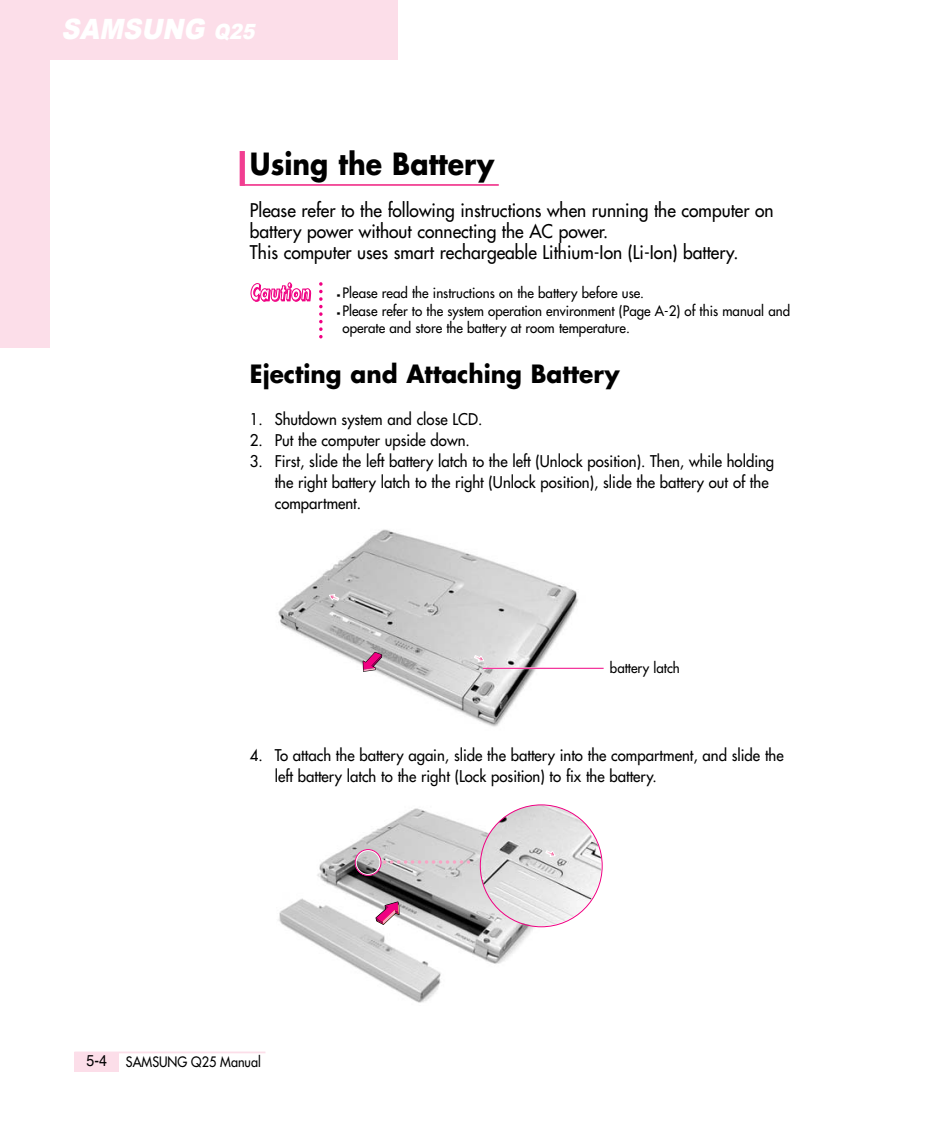
<style>
.page{position:relative;width:928px;height:1126px;background:#fff}
.page>*{position:absolute;margin:0;border:0;box-sizing:border-box;transform-origin:0 0}
.t1{font:700 29.75px "Futura";color:#000;scale:.9 1}
.t2{font:italic 900 28px "Arial";color:#fff;scale:.9 1}
.t3{font:700 24.5px "Futura";color:#000;scale:.95 1}
.t4{font:italic 700 21px "Futura";letter-spacing:.07em;color:#f00082;scale:.65 1}
.t5{font:18.38px/21px "Futura";color:#000;scale:.95 1}
.t6{font:15.75px/21px "Futura";color:#000;scale:.95 1}
.t7{font:14px/17.5px "Futura";color:#000;scale:.95 1}
.t8{font:14px "Futura";color:#000;scale:.9 1}
.s1{font-size:21px}
.s2{font-family:"Helvetica";font-size:15.75px}
</style>
<div class="page">
<div style="left:0;top:0;width:50px;height:347px;background:#fcdee9"></div>
<div style="left:0;top:0;width:397px;height:60px;background:#fcdee9"></div>
<div style="left:74px;top:1052px;width:45px;height:19px;background:#fcdee9"></div>
<hr style="left:74px;top:1051px;width:191px;height:2px;background:#fcdee9">
<div style="left:240px;top:151px;width:5px;height:35px;background:#f13e91"></div>
<hr style="left:240px;top:184px;width:259px;height:2px;background:#f13e91">
<img style="left:278px;top:529px;width:300px;height:198px">
<img style="left:278px;top:805px;width:297px;height:198px">
<svg style="left:329px;top:594px;width:10px;height:6px"></svg>
<svg style="left:473px;top:655px;width:11px;height:6px"></svg>
<hr style="left:483px;top:667px;width:120px;height:2px;background:#fff">
<hr style="left:483px;top:668px;width:120px;height:1px;background:#f00082">
<svg style="left:362px;top:651px;width:20px;height:20px"></svg>
<svg style="left:375px;top:901px;width:24px;height:23px"></svg>
<img style="left:480px;top:804px;width:121px;height:121px;border-radius:50%">
<svg style="left:545px;top:850px;width:11px;height:6px"></svg>
<div style="left:355px;top:849px;width:26px;height:26px;border:2px solid #fff;border-radius:50%"></div>
<div style="left:355px;top:849px;width:26px;height:26px;border:1px solid #f00082;border-radius:50%"></div>
<svg style="left:384px;top:860px;width:90px;height:3px"></svg>
<img style="left:336px;top:294px;width:5px;height:3px">
<img style="left:336px;top:312px;width:5px;height:3px">
<svg style="left:319px;top:284px;width:3px;height:53px"></svg>
<h2 class="t2" style="left:61px;top:8px;width:221px">SAMSUNG <span class="s1">Q25</span></h2>
<h1 class="t1" style="left:250px;top:151px;width:273px">Using the Battery</h1>
<p class="t5" style="left:250px;top:201px;width:553px">Please refer to the following instructions when running the computer on battery power without connecting the AC power.<br>This computer uses smart rechargeable Lithium-Ion (Li-Ion) battery.</p>
<h3 class="t4" style="left:251px;top:283px;width:94px">Caution</h3>
<p class="t7" style="left:342px;top:285px;width:472px">Please read the instructions on the battery before use.<br>Please refer to the system operation environment (Page A-2) of this manual and operate and store the battery at room temperature.</p>
<h3 class="t3" style="left:250px;top:362px;width:390px">Ejecting and Attaching Battery</h3>
<p class="t6" style="left:250px;top:409px;width:246px">1. Shutdown system and close LCD.</p>
<p class="t6" style="left:250px;top:430px;width:233px">2. Put the computer upside down.</p>
<p class="t6" style="left:275px;top:451px;width:527px;text-indent:-25px">3. First, slide the left battery latch to the left (Unlock position). Then, while holding the right battery latch to the right (Unlock position), slide the battery out of the compartment.</p>
<p class="t7" style="left:610px;top:660px;width:75px">battery latch</p>
<p class="t6" style="left:275px;top:745px;width:537px;text-indent:-25px">4. To attach the battery again, slide the battery into the compartment, and slide the left battery latch to the right (Lock position) to fix the battery.</p>
<p class="t8" style="left:87px;top:1054px;width:195px"><span class="s2">5-4</span> SAMSUNG Q25 Manual</p>
</div>
